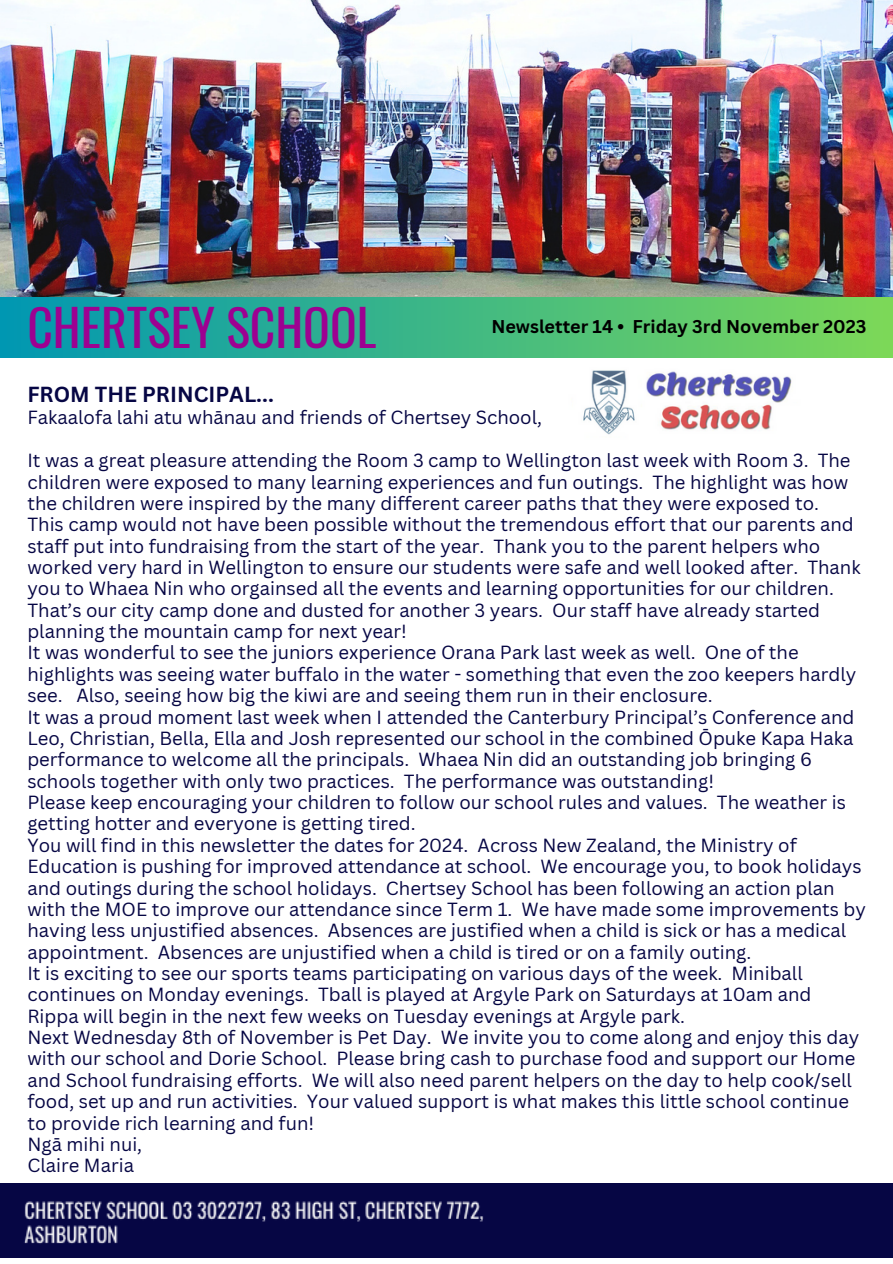
<style>
.page{position:relative;width:893px;height:1264px;background:#fff}
.page>*{position:absolute;margin:0;border:0;box-sizing:border-box;transform-origin:0 0}
.t1{font:49.65px "Oswald";color:#9d0191}
.t2{font:700 21.15px "Canva Sans";color:#060644}
.t3{font:18.45px/21.3px "Canva Sans";color:#060644}
.t4{font:700 18px "Canva Sans";color:#000}
</style>
<div class="page">
<svg style="left:0;top:296px;width:892px;height:61px;background:#3fb784"></svg>
<img style="left:583px;top:370px;width:209px;height:65px">
<img style="left:0;top:1183px;width:892px;height:74px">
<img style="left:0;top:0;width:892px;height:296px">
<p class="t1" style="left:27px;top:288px;width:350px">CHERTSEY SCHOOL</p>
<p class="t4" style="left:491px;top:314px;width:376px">Newsletter 14 • Friday 3rd November 2023</p>
<p class="t2" style="left:27px;top:379px;width:248px">FROM THE PRINCIPAL...</p>
<p class="t3" style="left:27px;top:406px;width:516px">Fakaalofa lahi atu whānau and friends of Chertsey School,</p>
<p class="t3" style="left:27px;top:449px;width:824px;text-align:justify">It was a great pleasure attending the Room 3 camp to Wellington last week with Room 3. The children were exposed to many learning experiences and fun outings. The highlight was how the children were inspired by the many different career paths that they were exposed to.</p>
<p class="t3" style="left:27px;top:513px;width:834px">This camp would not have been possible without the tremendous effort that our parents and staff put into fundraising from the start of the year. Thank you to the parent helpers who worked very hard in Wellington to ensure our students were safe and well looked after. Thank you to Whaea Nin who orgainsed all the events and learning opportunities for our children.<br>That’s our city camp done and dusted for another 3 years. Our staff have already started planning the mountain camp for next year!</p>
<p class="t3" style="left:27px;top:641px;width:830px">It was wonderful to see the juniors experience Orana Park last week as well. One of the highlights was seeing water buffalo in the water - something that even the zoo keepers hardly see. Also, seeing how big the kiwi are and seeing them run in their enclosure.</p>
<p class="t3" style="left:27px;top:705px;width:828px">It was a proud moment last week when I attended the Canterbury Principal’s Conference and Leo, Christian, Bella, Ella and Josh represented our school in the combined Ōpuke Kapa Haka performance to welcome all the principals. Whaea Nin did an outstanding job bringing 6 schools together with only two practices. The performance was outstanding!</p>
<p class="t3" style="left:27px;top:791px;width:820px">Please keep encouraging your children to follow our school rules and values. The weather is getting hotter and everyone is getting tired.</p>
<p class="t3" style="left:27px;top:834px;width:840px">You will find in this newsletter the dates for 2024. Across New Zealand, the Ministry of Education is pushing for improved attendance at school. We encourage you, to book holidays and outings during the school holidays. Chertsey School has been following an action plan with the MOE to improve our attendance since Term 1. We have made some improvements by having less unjustified absences. Absences are justified when a child is sick or has a medical appointment. Absences are unjustified when a child is tired or on a family outing.</p>
<p class="t3" style="left:27px;top:962px;width:785px">It is exciting to see our sports teams participating on various days of the week. Miniball continues on Monday evenings. Tball is played at Argyle Park on Saturdays at 10am and<br>Rippa will begin in the next few weeks on Tuesday evenings at Argyle park.</p>
<p class="t3" style="left:27px;top:1026px;width:833px">Next Wednesday 8th of November is Pet Day. We invite you to come along and enjoy this day with our school and Dorie School. Please bring cash to purchase food and support our Home and School fundraising efforts. We will also need parent helpers on the day to help cook/sell food, set up and run activities. Your valued support is what makes this little school continue to provide rich learning and fun!</p>
<p class="t3" style="left:27px;top:1133px;width:116px">Ngā mihi nui,</p>
<p class="t3" style="left:27px;top:1154px;width:108px">Claire Maria</p>
</div>
